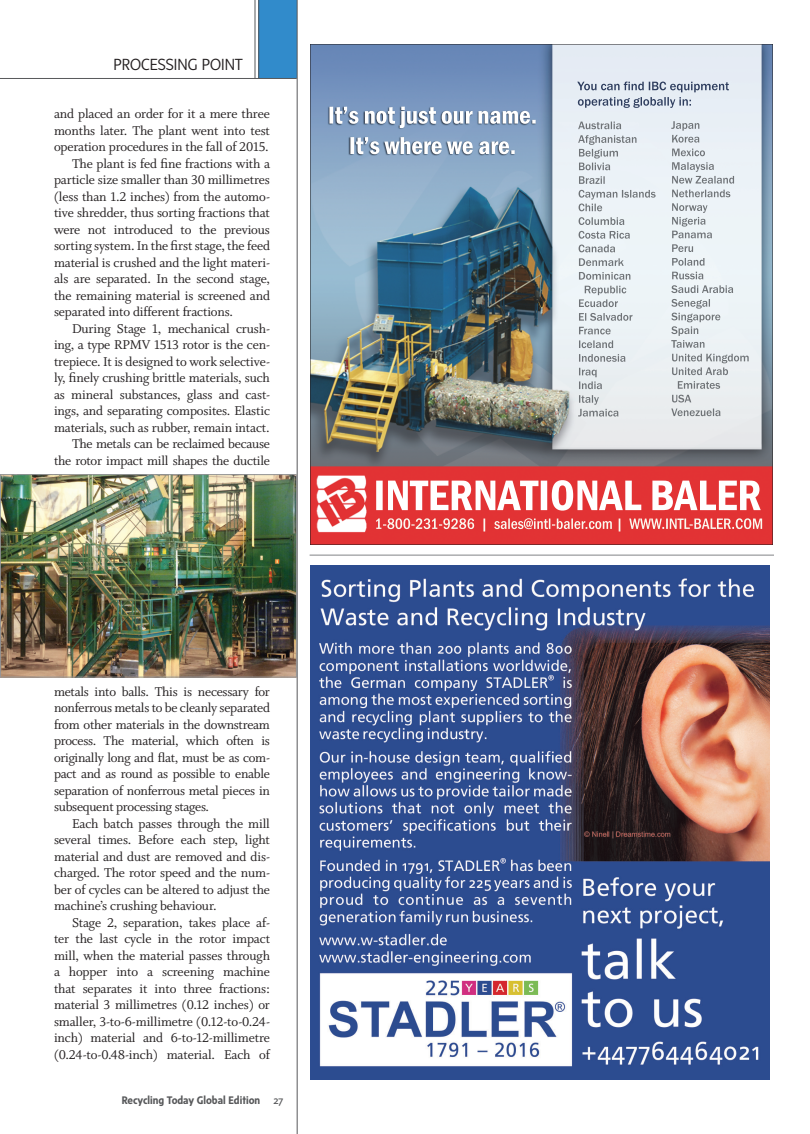
<style>
.page{position:relative;width:810px;height:1134px;background:#fff}
.page>*{position:absolute;margin:0;border:0;box-sizing:border-box;transform-origin:0 0}
.t1{font:300 16.5px "Sense";color:#231f20}
.RTGE_Body_Copy{font:14.25px/16.5px "Whitman Roman LF";letter-spacing:-.01em;color:#231f20;text-align:justify}
.t2{font:700 11.25px "Sense";color:#57585a}
.s1{font-weight:400}
</style>
<div class="page">
<div style="left:259px;top:0;width:38px;height:78px;background:#318bcb"></div>
<hr style="left:255px;top:0;width:1px;height:79px;background:#57585a">
<hr style="left:258px;top:0;width:1px;height:79px;background:#57585a">
<hr style="left:297px;top:0;width:1px;height:1134px;background:#57585a">
<hr style="left:0;top:78px;width:297px;height:1px;background:#57585a">
<img style="left:2px;top:476px;width:293px;height:199px">
<div style="left:0;top:474px;width:297px;height:203px;border:1px solid #939598"></div>
<img style="left:311px;top:45px;width:461px;height:500px">
<img style="left:578px;top:122px;width:43px;height:7px">
<img style="left:578px;top:135px;width:59px;height:10px">
<img style="left:579px;top:149px;width:39px;height:10px">
<img style="left:579px;top:163px;width:31px;height:7px">
<img style="left:579px;top:176px;width:26px;height:8px">
<img style="left:579px;top:190px;width:77px;height:8px">
<img style="left:579px;top:204px;width:23px;height:7px">
<img style="left:579px;top:217px;width:45px;height:8px">
<img style="left:579px;top:231px;width:51px;height:8px">
<img style="left:579px;top:245px;width:36px;height:7px">
<img style="left:579px;top:258px;width:45px;height:8px">
<img style="left:579px;top:272px;width:51px;height:8px">
<img style="left:585px;top:286px;width:41px;height:9px">
<img style="left:579px;top:299px;width:39px;height:8px">
<img style="left:579px;top:313px;width:54px;height:8px">
<img style="left:579px;top:327px;width:32px;height:7px">
<img style="left:579px;top:340px;width:34px;height:8px">
<img style="left:579px;top:354px;width:46px;height:8px">
<img style="left:579px;top:368px;width:18px;height:9px">
<img style="left:579px;top:381px;width:23px;height:8px">
<img style="left:579px;top:395px;width:20px;height:10px">
<img style="left:578px;top:409px;width:40px;height:8px">
<img style="left:671px;top:121px;width:28px;height:10px">
<img style="left:672px;top:135px;width:27px;height:8px">
<img style="left:672px;top:149px;width:33px;height:7px">
<img style="left:672px;top:162px;width:42px;height:10px">
<img style="left:672px;top:176px;width:62px;height:8px">
<img style="left:672px;top:190px;width:58px;height:7px">
<img style="left:672px;top:203px;width:36px;height:10px">
<img style="left:672px;top:217px;width:34px;height:10px">
<img style="left:672px;top:231px;width:40px;height:7px">
<img style="left:672px;top:244px;width:21px;height:8px">
<img style="left:672px;top:258px;width:32px;height:8px">
<img style="left:672px;top:272px;width:31px;height:7px">
<img style="left:671px;top:285px;width:62px;height:8px">
<img style="left:671px;top:299px;width:39px;height:10px">
<img style="left:671px;top:313px;width:49px;height:9px">
<img style="left:671px;top:326px;width:27px;height:10px">
<img style="left:671px;top:340px;width:34px;height:8px">
<img style="left:672px;top:354px;width:73px;height:9px">
<img style="left:672px;top:367px;width:56px;height:8px">
<img style="left:678px;top:381px;width:42px;height:8px">
<img style="left:672px;top:395px;width:19px;height:8px">
<img style="left:671px;top:408px;width:49px;height:8px">
<img style="left:577px;top:82px;width:152px;height:8px">
<img style="left:609px;top:97px;width:72px;height:11px">
<img style="left:376px;top:480px;width:385px;height:31px">
<img style="left:443px;top:518px;width:90px;height:11px">
<img style="left:582px;top:521px;width:30px;height:8px">
<img style="left:619px;top:518px;width:143px;height:14px">
<img style="left:329px;top:107px;width:192px;height:17px">
<img style="left:350px;top:137px;width:159px;height:17px">
<img style="left:310px;top:565px;width:460px;height:515px">
<hr style="left:310px;top:555px;width:464px;height:1px;background:#828487">
<p class="t1" style="left:113px;top:55px;width:131px">PROCESSING POINT</p>
<p class="RTGE_Body_Copy" style="left:54px;top:106px;width:218px">and placed an order for it a mere three months later. The plant went into test operation procedures in the fall of 2015.</p>
<p class="RTGE_Body_Copy" style="left:54px;top:155px;width:218px;text-indent:18px">The plant is fed fine fractions with a particle size smaller than 30 millimetres (less than 1.2 inches) from the automo&shy;tive shredder, thus sorting fractions that were not introduced to the previous sorting system. In the first stage, the feed material is crushed and the light materi&shy;als are separated. In the second stage, the remaining material is screened and separated into different fractions.</p>
<p class="RTGE_Body_Copy" style="left:54px;top:320px;width:218px;text-indent:18px">During Stage 1, mechanical crush&shy;ing, a type RPMV 1513 rotor is the cen&shy;trepiece. It is designed to work selective&shy;ly, finely crushing brittle materials, such as mineral substances, glass and cast&shy;ings, and separating composites. Elastic materials, such as rubber, remain intact.</p>
<p class="RTGE_Body_Copy" style="left:54px;top:436px;width:218px;text-align:right">The metals can be reclaimed because the rotor impact mill shapes the ductile</p>
<p class="RTGE_Body_Copy" style="left:54px;top:683px;width:218px">metals into balls. This is necessary for nonferrous metals to be cleanly separated from other materials in the downstream process. The material, which often is originally long and flat, must be as com&shy;pact and as round as possible to enable separation of nonferrous metal pieces in subsequent processing stages.</p>
<p class="RTGE_Body_Copy" style="left:54px;top:815px;width:218px;text-indent:18px">Each batch passes through the mill several times. Before each step, light material and dust are removed and dis&shy;charged. The rotor speed and the num&shy;ber of cycles can be altered to adjust the machine’s crushing behaviour.</p>
<p class="RTGE_Body_Copy" style="left:54px;top:914px;width:218px;text-indent:18px">Stage 2, separation, takes place af&shy;ter the last cycle in the rotor impact mill, when the material passes through a hopper into a screening machine that separates it into three fractions: material 3 millimetres (0.12 inches) or smaller, 3-to-6-millimetre (0.12-to-0.24- inch) material and 6-to-12-millimetre (0.24-to-0.48-inch) material. Each of</p>
<p class="t2" style="left:122px;top:1094px;width:163px">Recycling Today Global Edition <span class="s1">27</span></p>
</div>
